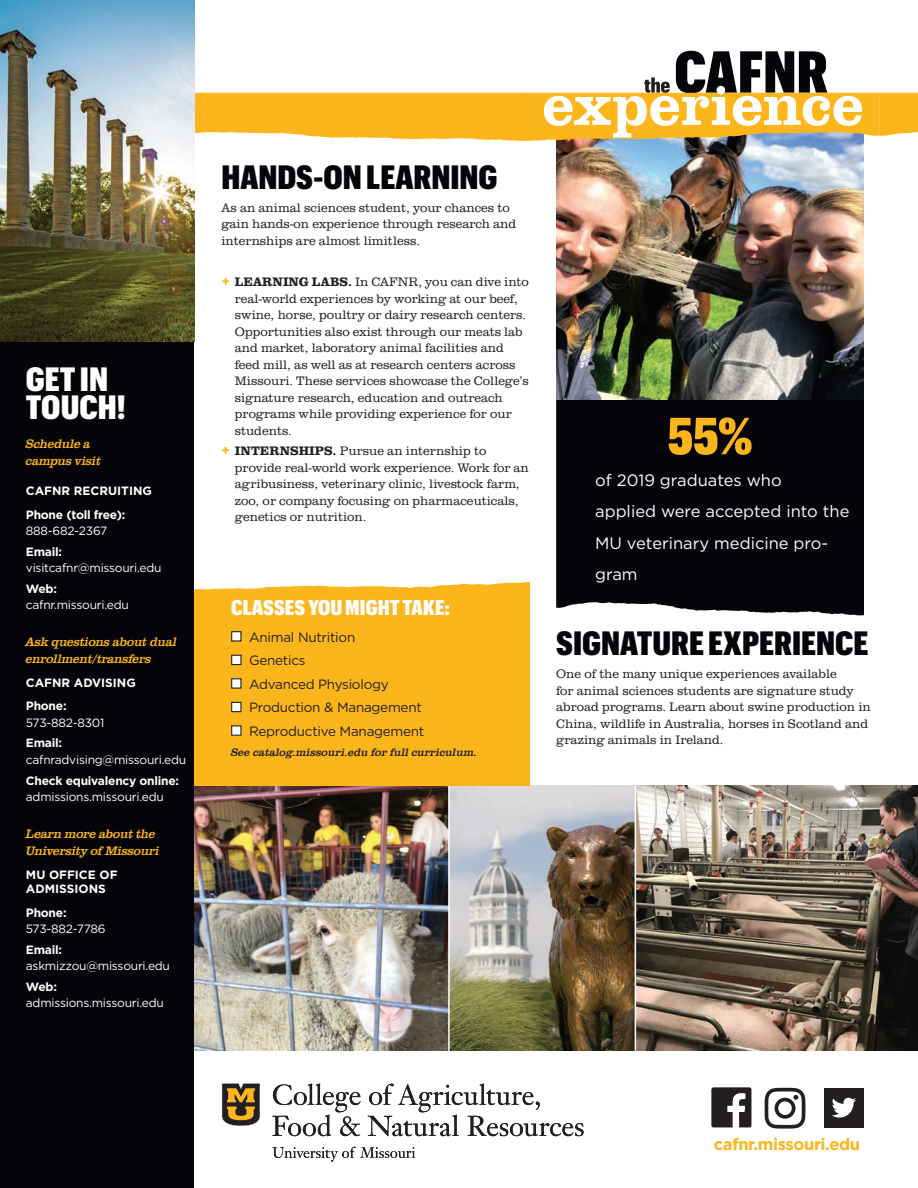
<style>
.page{position:relative;width:918px;height:1188px;background:#fff}
.page>*{position:absolute;margin:0;border:0;box-sizing:border-box;transform-origin:0 0}
.brag_box_big_figure{font:900 51px "Graphik Cond";color:#fcb61c}
.heading{font:900 33px "Graphik Cond";color:#040409}
.t1{font:900 33px/28.5px "Graphik Cond";color:#fff}
.heading_2{font:900 21px "Graphik Cond";color:#fff}
.t2{font:16.5px/31.5px "Gotham";color:#fff}
.t3{font:700 16.5px "Gotham";letter-spacing:-.02em;color:#fcb61c}
.list-white_checkboxe{font:13.5px "Gotham";letter-spacing:-.02em;color:#231f20}
.body_text{font:300 12.75px/16.5px "Clarendon URW";color:#231f20}
.t4{font:italic 12.75px/16.5px "Clarendon URW";letter-spacing:-.02em;color:#fcb61c}
.t5{font:12px "Gotham";letter-spacing:-.02em;color:#fff}
.t6{font:700 12px/23.2px "Gotham";color:#fff}
.t7{font:700 12px "Gotham";letter-spacing:-.02em;color:#fff}
.body_text-2{font:italic 11.25px "Clarendon URW";color:#231f20}
.s1{font-family:"Gotham";font-weight:700;font-size:13.5px;color:#fcb61c}
.s2{font-weight:700}
</style>
<div class="page">
<div style="left:556px;top:400px;width:308px;height:215px;background:#040409"></div>
<img style="left:194px;top:786px;width:724px;height:265px">
<hr style="left:635px;top:786px;width:1px;height:265px;background:#fff">
<hr style="left:448px;top:786px;width:2px;height:265px;background:#fff">
<svg style="left:711px;top:1087px;width:40px;height:40px"></svg>
<div style="left:824px;top:1088px;width:39px;height:39px;background:#231f20"></div>
<svg style="left:832px;top:1098px;width:24px;height:20px"></svg>
<svg style="left:765px;top:1088px;width:40px;height:41px"></svg>
<img style="left:556px;top:141px;width:308px;height:259px">
<div style="left:194px;top:582px;width:335px;height:204px;background:#fcb61c"></div>
<div style="left:232px;top:632px;width:9px;height:9px;background:#fff"></div>
<div style="left:231px;top:631px;width:11px;height:11px;border:1px solid #231f20"></div>
<div style="left:232px;top:655px;width:9px;height:10px;background:#fff"></div>
<div style="left:231px;top:655px;width:11px;height:10px;border:1px solid #231f20"></div>
<div style="left:232px;top:679px;width:9px;height:9px;background:#fff"></div>
<div style="left:231px;top:678px;width:11px;height:11px;border:1px solid #231f20"></div>
<div style="left:232px;top:702px;width:9px;height:10px;background:#fff"></div>
<div style="left:231px;top:702px;width:11px;height:10px;border:1px solid #231f20"></div>
<div style="left:232px;top:726px;width:9px;height:9px;background:#fff"></div>
<div style="left:231px;top:725px;width:11px;height:11px;border:1px solid #231f20"></div>
<svg style="left:222px;top:1083px;width:38px;height:43px;background:#7a6130"></svg>
<svg style="left:272px;top:1083px;width:89px;height:53px"></svg>
<svg style="left:368px;top:1083px;width:216px;height:53px"></svg>
<svg style="left:272px;top:1147px;width:143px;height:15px"></svg>
<div style="left:0;top:0;width:194px;height:1188px;background:#040409"></div>
<svg style="left:194px;top:51px;width:724px;height:90px"></svg>
<img style="left:0;top:0;width:194px;height:341px">
<h2 class="t1" style="left:26px;top:362px;width:101px">GET IN<br>TOUCH!</h2>
<p class="t4" style="left:26px;top:436px;width:77px">Schedule a campus visit</p>
<p class="t6" style="left:26px;top:479px;width:128px">CAFNR RECRUITING<br>Phone (toll free):</p>
<p class="t5" style="left:26px;top:523px;width:83px">888-682-2367</p>
<p class="t7" style="left:26px;top:543px;width:38px">Email:</p>
<p class="t5" style="left:26px;top:560px;width:137px">visitcafnr@missouri.edu</p>
<p class="t7" style="left:26px;top:580px;width:32px">Web:</p>
<p class="t5" style="left:26px;top:597px;width:104px">cafnr.missouri.edu</p>
<p class="t4" style="left:26px;top:634px;width:153px">Ask questions about dual enrollment/transfers</p>
<p class="t6" style="left:26px;top:671px;width:111px">CAFNR ADVISING<br>Phone:</p>
<p class="t5" style="left:26px;top:715px;width:80px">573-882-8301</p>
<p class="t7" style="left:26px;top:735px;width:38px">Email:</p>
<p class="t5" style="left:26px;top:752px;width:162px">cafnradvising@missouri.edu</p>
<p class="t7" style="left:26px;top:772px;width:155px">Check equivalency online:</p>
<p class="t5" style="left:26px;top:789px;width:139px">admissions.missouri.edu</p>
<p class="t4" style="left:26px;top:826px;width:135px">Learn more about the<br>University of Missouri</p>
<p class="t6" style="left:26px;top:868px;width:93px;line-height:14.4px">MU OFFICE OF<br>ADMISSIONS</p>
<p class="t7" style="left:26px;top:904px;width:42px">Phone:</p>
<p class="t5" style="left:26px;top:921px;width:81px">573-882-7786</p>
<p class="t7" style="left:26px;top:942px;width:38px">Email:</p>
<p class="t5" style="left:26px;top:958px;width:146px">askmizzou@missouri.edu</p>
<p class="t7" style="left:26px;top:979px;width:32px">Web:</p>
<p class="t5" style="left:26px;top:995px;width:139px">admissions.missouri.edu</p>
<p class="heading" style="left:221px;top:153px;width:278px">HANDS-ON LEARNING</p>
<p class="body_text" style="left:221px;top:200px;width:296px">As an animal sciences student, your chances to gain hands-on experience through research and internships are almost limitless.</p>
<p class="body_text" style="left:235px;top:274px;width:296px;text-indent:-14px"><span class="s1">+</span> <span class="s2">LEARNING LABS.</span> In CAFNR, you can dive into real-world experiences by working at our beef, swine, horse, poultry or dairy research centers.<br>Opportunities also exist through our meats lab and market, laboratory animal facilities and feed mill, as well as at research centers across Missouri. These services showcase the College’s signature research, education and outreach programs while providing experience for our students.</p>
<p class="body_text" style="left:235px;top:443px;width:296px;text-indent:-14px"><span class="s1">+</span> <span class="s2">INTERNSHIPS.</span> Pursue an internship to provide real-world work experience. Work for an agribusiness, veterinary clinic, livestock farm, zoo, or company focusing on pharmaceuticals, genetics or nutrition.</p>
<p class="heading_2" style="left:231px;top:592px;width:220px">CLASSES YOU MIGHT TAKE:</p>
<p class="list-white_checkboxe" style="left:249px;top:628px;width:108px">Animal Nutrition</p>
<p class="list-white_checkboxe" style="left:249px;top:652px;width:58px">Genetics</p>
<p class="list-white_checkboxe" style="left:249px;top:675px;width:141px">Advanced Physiology</p>
<p class="list-white_checkboxe" style="left:249px;top:699px;width:174px">Production &amp; Management</p>
<p class="list-white_checkboxe" style="left:249px;top:722px;width:177px">Reproductive Management</p>
<p class="body_text-2" style="left:231px;top:746px;width:248px">See catalog.missouri.edu for full curriculum.</p>
<p class="brag_box_big_figure" style="left:668px;top:398px;width:86px">55%</p>
<p class="t2" style="left:595px;top:464px;width:256px">of 2019 graduates who<br>applied were accepted into the<br>MU veterinary medicine pro&shy;gram</p>
<p class="heading" style="left:556px;top:619px;width:314px">SIGNATURE EXPERIENCE</p>
<p class="body_text" style="left:556px;top:666px;width:316px">One of the many unique experiences available<br>for animal sciences students are signature study abroad programs. Learn about swine production in China, wildlife in Australia, horses in Scotland and grazing animals in Ireland.</p>
<p class="t3" style="left:714px;top:1134px;width:148px">cafnr.missouri.edu</p>
</div>
